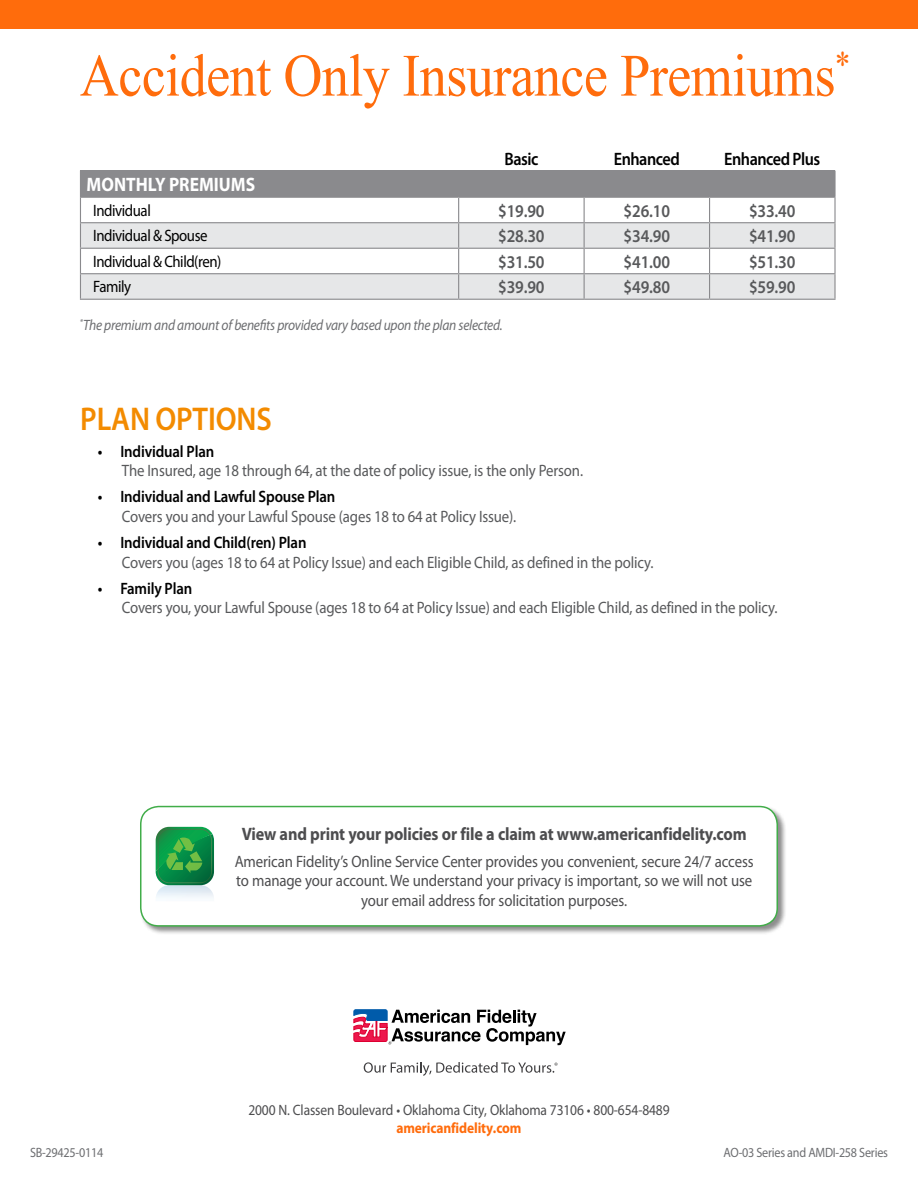
<style>
.page{position:relative;width:918px;height:1188px;background:#fff}
.page>*{position:absolute;margin:0;border:0;box-sizing:border-box;transform-origin:0 0}
.t1{font:60px "Times New Roman";letter-spacing:-.01em;color:#ff6c0c;scale:.9 1}
.t2{font:600 33px "Myriad Pro";letter-spacing:-.005em;color:#f38b00;scale:.9 1}
.t3{font:700 19.5px "Myriad Pro";color:#fff;scale:.9 1}
.t4{font:600 18px "Myriad Pro";letter-spacing:-.01em;color:#58595b;scale:.9 1}
.t5{font:700 18px "Myriad Pro";letter-spacing:-.01em;color:#4d4d4f;scale:.9 1}
.t6{font:600 18px "Myriad Pro";letter-spacing:-.03em;color:#000;scale:.9 1}
.t7{font:16.5px "Myriad Pro";letter-spacing:-.01em;color:#58595b;scale:.9 1}
.t8{font:16.5px/19.5px "Myriad Pro";letter-spacing:-.01em;color:#4d4d4f;text-align:center;scale:.9 1}
.t9{font:600 16.5px "Myriad Pro";letter-spacing:-.01em;color:#000;scale:.9 1}
.t10{font:16.5px "Myriad Pro";letter-spacing:-.03em;color:#000;scale:.9 1}
.t11{font:italic 15px "Myriad Pro";letter-spacing:-.02em;color:#6d6e71;scale:.9 1}
.t12{font:15px "Myriad Pro";letter-spacing:-.01em;color:#4d4d4f;scale:.9 1}
.t13{font:700 15px "Myriad Pro";letter-spacing:-.01em;color:#ff6c0c;scale:.9 1}
.t14{font:13.5px "Myriad Pro";letter-spacing:-.02em;color:#6d6e71;scale:.9 1}
</style>
<div class="page">
<div style="left:352px;top:1008px;width:37px;height:35px;border:1px solid #fff;border-radius:2px"></div>
<svg style="left:354px;top:1010px;width:212px;height:35px"></svg>
<svg style="left:364px;top:1062px;width:194px;height:14px"></svg>
<div style="left:0;top:0;width:918px;height:28px;background:#ff6c0c"></div>
<svg style="left:459px;top:170px;width:376px;height:1px"></svg>
<div style="left:80px;top:171px;width:755px;height:26px;background:#8a8a8d"></div>
<svg style="left:81px;top:223px;width:753px;height:76px;fill:#e6e7e8"></svg>
<hr style="left:834px;top:171px;width:2px;height:26px;background:#8a8a8d">
<hr style="left:80px;top:197px;width:379px;height:1px;background:#8a8a8d">
<hr style="left:459px;top:197px;width:125px;height:1px;background:#8a8a8d">
<hr style="left:584px;top:197px;width:126px;height:1px;background:#8a8a8d">
<hr style="left:710px;top:197px;width:126px;height:1px;background:#8a8a8d">
<hr style="left:834px;top:198px;width:2px;height:24px;background:#8a8a8d">
<hr style="left:80px;top:222px;width:379px;height:1px;background:#8a8a8d">
<hr style="left:459px;top:222px;width:125px;height:1px;background:#8a8a8d">
<hr style="left:584px;top:222px;width:126px;height:1px;background:#8a8a8d">
<hr style="left:710px;top:222px;width:126px;height:1px;background:#8a8a8d">
<hr style="left:834px;top:223px;width:2px;height:25px;background:#8a8a8d">
<hr style="left:80px;top:248px;width:379px;height:1px;background:#8a8a8d">
<hr style="left:459px;top:248px;width:125px;height:1px;background:#8a8a8d">
<hr style="left:584px;top:248px;width:126px;height:1px;background:#8a8a8d">
<hr style="left:710px;top:248px;width:126px;height:1px;background:#8a8a8d">
<hr style="left:834px;top:249px;width:2px;height:24px;background:#8a8a8d">
<hr style="left:80px;top:273px;width:379px;height:1px;background:#8a8a8d">
<svg style="left:80px;top:197px;width:1px;height:102px"></svg>
<hr style="left:459px;top:273px;width:125px;height:1px;background:#8a8a8d">
<svg style="left:458px;top:198px;width:1px;height:101px"></svg>
<hr style="left:584px;top:273px;width:126px;height:1px;background:#8a8a8d">
<svg style="left:584px;top:198px;width:1px;height:101px"></svg>
<hr style="left:710px;top:273px;width:126px;height:1px;background:#8a8a8d">
<svg style="left:709px;top:198px;width:1px;height:101px"></svg>
<hr style="left:834px;top:274px;width:2px;height:25px;background:#8a8a8d">
<hr style="left:80px;top:299px;width:379px;height:1px;background:#8a8a8d">
<hr style="left:459px;top:299px;width:125px;height:1px;background:#8a8a8d">
<hr style="left:584px;top:299px;width:126px;height:1px;background:#8a8a8d">
<hr style="left:710px;top:299px;width:126px;height:1px;background:#8a8a8d">
<div style="left:140px;top:805px;width:647px;height:131px;background:#000;opacity:.45"></div>
<div style="left:141px;top:807px;width:636px;height:119px;background:#fff;border-radius:18px"></div>
<div style="left:140px;top:806px;width:638px;height:121px;border:2px solid #41ad49;border-radius:18px"></div>
<img style="left:156px;top:885px;width:58px;height:13px">
<svg style="left:156px;top:827px;width:58px;height:58px"></svg>
<h1 class="t1" style="left:80px;top:35px;width:858px">Accident Only Insurance Premiums<sup>*</sup></h1>
<p class="t6" style="left:504px;top:147px;width:39px">Basic</p>
<p class="t6" style="left:614px;top:147px;width:75px">Enhanced</p>
<p class="t6" style="left:724px;top:147px;width:108px">Enhanced Plus</p>
<p class="t3" style="left:87px;top:172px;width:115px">month ly premi</p>
<p class="t3" style="left:219px;top:172px;width:42px">ums</p>
<p class="t10" style="left:93px;top:200px;width:66px">Individual</p>
<p class="t4" style="left:498px;top:199px;width:53px">$19.90</p>
<p class="t4" style="left:624px;top:199px;width:53px">$26.10</p>
<p class="t4" style="left:749px;top:199px;width:53px">$33.40</p>
<p class="t10" style="left:93px;top:225px;width:129px">Individual &amp; Spouse</p>
<p class="t4" style="left:498px;top:225px;width:53px">$28.30</p>
<p class="t4" style="left:624px;top:225px;width:53px">$34.90</p>
<p class="t4" style="left:749px;top:225px;width:53px">$41.90</p>
<p class="t10" style="left:93px;top:251px;width:144px">Individual &amp; Child(ren)</p>
<p class="t4" style="left:498px;top:250px;width:53px">$31.50</p>
<p class="t4" style="left:624px;top:250px;width:53px">$41.00</p>
<p class="t4" style="left:749px;top:250px;width:53px">$51.30</p>
<p class="t10" style="left:93px;top:276px;width:44px">Family</p>
<p class="t4" style="left:498px;top:276px;width:53px">$39.90</p>
<p class="t4" style="left:624px;top:276px;width:53px">$49.80</p>
<p class="t4" style="left:749px;top:276px;width:53px">$59.90</p>
<p class="t11" style="left:80px;top:315px;width:471px"><sup>*</sup>The premium and amount of benefits provided vary based upon the plan selected.</p>
<h2 class="t2" style="left:80px;top:398px;width:211px">Plan Options</h2>
<p class="t9" style="left:98px;top:441px;width:131px">• Individual Plan</p>
<p class="t7" style="left:122px;top:460px;width:514px">The Insured, age 18 through 64, at the date of policy issue, is the only Person.</p>
<p class="t9" style="left:98px;top:486px;width:265px">• Individual and Lawful Spouse Plan</p>
<p class="t7" style="left:122px;top:506px;width:440px">Covers you and your Lawful Spouse (ages 18 to 64 at Policy Issue).</p>
<p class="t9" style="left:98px;top:532px;width:233px">• Individual and Child(ren) Plan</p>
<p class="t7" style="left:122px;top:552px;width:592px">Covers you (ages 18 to 64 at Policy Issue) and each Eligible Child, as defined in the policy.</p>
<p class="t9" style="left:98px;top:578px;width:106px">• Family Plan</p>
<p class="t7" style="left:122px;top:598px;width:730px">Covers you, your Lawful Spouse (ages 18 to 64 at Policy Issue) and each Eligible Child, as defined in the policy.</p>
<p class="t5" style="left:242px;top:823px;width:562px">View and print your policies or file a claim at www.americanfidelity.com</p>
<p class="t8" style="left:235px;top:851px;width:578px">American Fidelity’s Online Service Center provides you convenient, secure 24/7 access to manage your account. We understand your privacy is important, so we will not use your email address for solicitation purposes.</p>
<p class="t14" style="left:30px;top:1144px;width:83px">SB-29425-0114</p>
<p class="t12" style="left:248px;top:1101px;width:470px">2000 N. Classen Boulevard • Oklahoma City, Oklahoma 73106 • 800-654-8489</p>
<p class="t13" style="left:396px;top:1118px;width:141px">americanfidelity.com</p>
<p class="t14" style="left:723px;top:1144px;width:184px">AO-03 Series and AMDI-258 Series</p>
</div>
